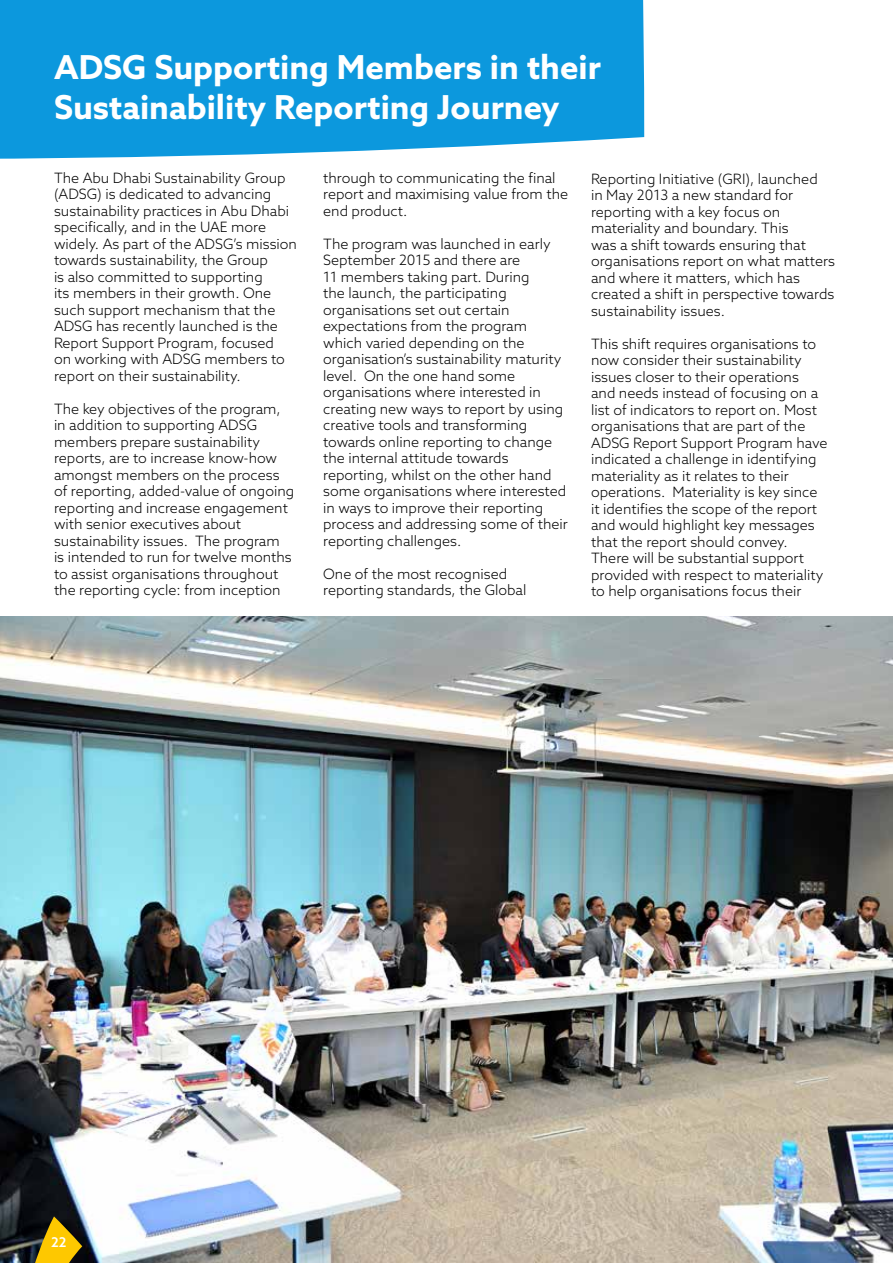
<style>
.page{position:relative;width:893px;height:1263px;background:#fff}
.page>*{position:absolute;margin:0;border:0;box-sizing:border-box;transform-origin:0 0}
.t1{font:700 33px/39.6px "Azo Sans";color:#fff}
.t2{font:300 14.25px/16.5px "Azo Sans";color:#000}
.t3{font:500 13.5px "Azo Sans";color:#fff}
</style>
<div class="page">
<div style="left:0;top:0;width:644px;height:159px;background:#0c98dd"></div>
<img style="left:0;top:616px;width:893px;height:647px">
<svg style="left:13px;top:1216px;width:69px;height:47px;background:#705e14"></svg>
<h1 class="t1" style="left:54px;top:47px;width:548px">ADSG Supporting Members in their<br>Sustainability Reporting Journey</h1>
<p class="t2" style="left:54px;top:169px;width:245px">The Abu Dhabi Sustainability Group (ADSG) is dedicated to advancing sustainability practices in Abu Dhabi specifically, and in the UAE more widely. As part of the ADSG’s mission towards sustainability, the Group<br>is also committed to supporting<br>its members in their growth. One such support mechanism that the ADSG has recently launched is the Report Support Program, focused<br>on working with ADSG members to report on their sustainability.</p>
<p class="t2" style="left:54px;top:400px;width:242px">The key objectives of the program, in addition to supporting ADSG members prepare sustainability reports, are to increase know-how amongst members on the process of reporting, added-value of ongoing reporting and increase engagement with senior executives about sustainability issues. The program<br>is intended to run for twelve months to assist organisations throughout the reporting cycle: from inception</p>
<p class="t2" style="left:323px;top:169px;width:247px">through to communicating the final report and maximising value from the end product.</p>
<p class="t2" style="left:323px;top:235px;width:246px">The program was launched in early<br>September 2015 and there are<br>11 members taking part. During<br>the launch, the participating organisations set out certain expectations from the program which varied depending on the organisation’s sustainability maturity level. On the one hand some organisations where interested in creating new ways to report by using creative tools and transforming towards online reporting to change the internal attitude towards reporting, whilst on the other hand some organisations where interested in ways to improve their reporting process and addressing some of their reporting challenges.</p>
<p class="t2" style="left:323px;top:565px;width:205px">One of the most recognised reporting standards, the Global</p>
<p class="t2" style="left:591px;top:170px;width:245px">Reporting Initiative (GRI), launched<br>in May 2013 a new standard for reporting with a key focus on materiality and boundary. This<br>was a shift towards ensuring that organisations report on what matters and where it matters, which has created a shift in perspective towards sustainability issues.</p>
<p class="t2" style="left:591px;top:335px;width:238px">This shift requires organisations to now consider their sustainability issues closer to their operations<br>and needs instead of focusing on a list of indicators to report on. Most organisations that are part of the ADSG Report Support Program have indicated a challenge in identifying materiality as it relates to their operations. Materiality is key since it identifies the scope of the report and would highlight key messages that the report should convey.<br>There will be substantial support provided with respect to materiality to help organisations focus their</p>
<p class="t3" style="left:51px;top:1233px;width:17px">22</p>
</div>
